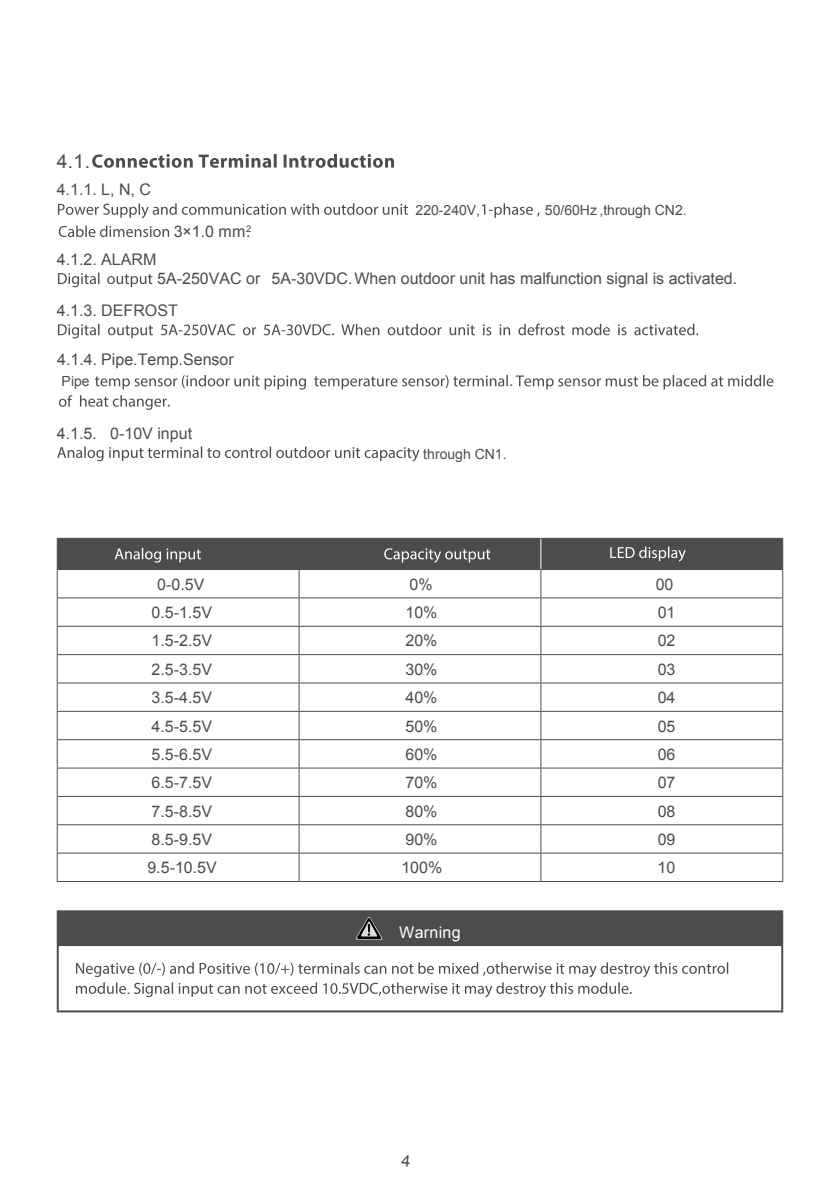
<style>
.page{position:relative;width:840px;height:1191px;background:#fff}
.page>*{position:absolute;margin:0;border:0;box-sizing:border-box;transform-origin:0 0}
.t1{font:19.2px "Arial";color:#4b4c4d}
.t2{font:16px/31.8px "Arial";color:#4b4c4d}
.t3{font:16px "Arial";letter-spacing:.02em;color:#fff}
.t4{font:14px "Arial";color:#4b4c4d}
</style>
<div class="page">
<svg style="left:92px;top:154px;width:184px;height:14px"></svg>
<svg style="left:283px;top:154px;width:111px;height:14px"></svg>
<svg style="left:58px;top:203px;width:481px;height:34px"></svg>
<svg style="left:58px;top:273px;width:41px;height:14px"></svg>
<svg style="left:107px;top:274px;width:45px;height:13px"></svg>
<svg style="left:58px;top:324px;width:41px;height:14px"></svg>
<svg style="left:108px;top:325px;width:45px;height:13px"></svg>
<svg style="left:341px;top:324px;width:100px;height:11px"></svg>
<svg style="left:482px;top:323px;width:127px;height:12px"></svg>
<svg style="left:634px;top:324px;width:63px;height:11px"></svg>
<svg style="left:59px;top:375px;width:714px;height:35px"></svg>
<svg style="left:57px;top:446px;width:362px;height:15px"></svg>
<div style="left:58px;top:911px;width:723px;height:34px;background:#4b4c4d"></div>
<svg style="left:356px;top:917px;width:26px;height:22px"></svg>
<svg style="left:76px;top:962px;width:651px;height:35px"></svg>
<svg style="left:263px;top:324px;width:71px;height:11px"></svg>
<svg style="left:161px;top:324px;width:74px;height:11px"></svg>
<svg style="left:618px;top:324px;width:8px;height:11px"></svg>
<svg style="left:449px;top:324px;width:25px;height:11px"></svg>
<svg style="left:243px;top:327px;width:13px;height:8px"></svg>
<hr style="left:57px;top:881px;width:242px;height:1px;background:#4b4c4d">
<hr style="left:299px;top:881px;width:241px;height:1px;background:#4b4c4d">
<hr style="left:540px;top:881px;width:242px;height:1px;background:#4b4c4d">
<hr style="left:57px;top:910px;width:725px;height:2px;background:#4b4c4d">
<hr style="left:59px;top:944px;width:721px;height:2px;background:#4b4c4d">
<hr style="left:57px;top:1010px;width:725px;height:2px;background:#4b4c4d">
<hr style="left:57px;top:912px;width:2px;height:33px;background:#4b4c4d">
<hr style="left:57px;top:945px;width:2px;height:65px;background:#4b4c4d">
<hr style="left:780px;top:912px;width:2px;height:33px;background:#4b4c4d">
<hr style="left:780px;top:945px;width:2px;height:65px;background:#4b4c4d">
<svg style="left:57px;top:538px;width:725px;height:343px"></svg>
<p class="t1" style="left:57px;top:148px;width:35px">4.1.</p>
<p class="t2" style="left:57px;top:174px;width:96px">4.1.1. L, N, C</p>
<p class="t2" style="left:173px;top:215px;width:79px">3×1.0 mm.<sup>2</sup></p>
<p class="t4" style="left:415px;top:201px;width:66px">220-240V,</p>
<p class="t4" style="left:544px;top:201px;width:143px">50/60Hz ,through CN2.</p>
<p class="t2" style="left:57px;top:243px;width:101px">4.1.2. ALARM</p>
<p class="t2" style="left:57px;top:263px;width:681px;text-indent:100px">5A-250VAC or 5A-30VDC.When outdoor unit has malfunction signal is activated.<br>4.1.3. DEFROS T</p>
<p class="t2" style="left:57px;top:343px;width:178px">4.1.4. Pipe.Temp.Sensor</p>
<p class="t4" style="left:62px;top:372px;width:30px">Pipe</p>
<p class="t2" style="left:508px;top:365px;width:6px">.</p>
<p class="t2" style="left:57px;top:417px;width:137px">4.1.5. 0-10V input</p>
<p class="t4" style="left:423px;top:445px;width:85px">through CN1.</p>
<p class="t2" style="left:157px;top:568px;width:49px">0-0.5V</p>
<p class="t2" style="left:409px;top:568px;width:25px">0%</p>
<p class="t2" style="left:655px;top:568px;width:19px">00</p>
<p class="t2" style="left:151px;top:597px;width:62px">0.5-1.5V</p>
<p class="t2" style="left:405px;top:597px;width:34px">10%</p>
<p class="t2" style="left:657px;top:597px;width:19px">01</p>
<p class="t2" style="left:151px;top:625px;width:62px">1.5-2.5V</p>
<p class="t2" style="left:405px;top:625px;width:34px">20%</p>
<p class="t2" style="left:657px;top:625px;width:19px">02</p>
<p class="t2" style="left:151px;top:653px;width:62px">2.5-3.5V</p>
<p class="t2" style="left:405px;top:653px;width:34px">30%</p>
<p class="t2" style="left:657px;top:653px;width:19px">03</p>
<p class="t2" style="left:151px;top:682px;width:62px">3.5-4.5V</p>
<p class="t2" style="left:405px;top:682px;width:34px">40%</p>
<p class="t2" style="left:657px;top:682px;width:19px">04</p>
<p class="t2" style="left:151px;top:710px;width:62px">4.5-5.5V</p>
<p class="t2" style="left:405px;top:710px;width:34px">50%</p>
<p class="t2" style="left:657px;top:710px;width:19px">05</p>
<p class="t2" style="left:151px;top:738px;width:62px">5.5-6.5V</p>
<p class="t2" style="left:405px;top:738px;width:34px">60%</p>
<p class="t2" style="left:657px;top:738px;width:19px">06</p>
<p class="t2" style="left:151px;top:767px;width:62px">6.5-7.5V</p>
<p class="t2" style="left:405px;top:767px;width:34px">70%</p>
<p class="t2" style="left:657px;top:767px;width:19px">07</p>
<p class="t2" style="left:151px;top:795px;width:62px">7.5-8.5V</p>
<p class="t2" style="left:405px;top:795px;width:34px">80%</p>
<p class="t2" style="left:657px;top:795px;width:19px">08</p>
<p class="t2" style="left:151px;top:823px;width:62px">8.5-9.5V</p>
<p class="t2" style="left:405px;top:823px;width:34px">90%</p>
<p class="t2" style="left:657px;top:823px;width:19px">09</p>
<p class="t2" style="left:147px;top:852px;width:71px">9.5-10.5V</p>
<p class="t2" style="left:401px;top:852px;width:42px">100%</p>
<p class="t2" style="left:657px;top:852px;width:19px">10</p>
<p class="t2" style="left:127px;top:972px;width:6px">.</p>
<p class="t3" style="left:399px;top:922px;width:63px">Warning</p>
</div>
